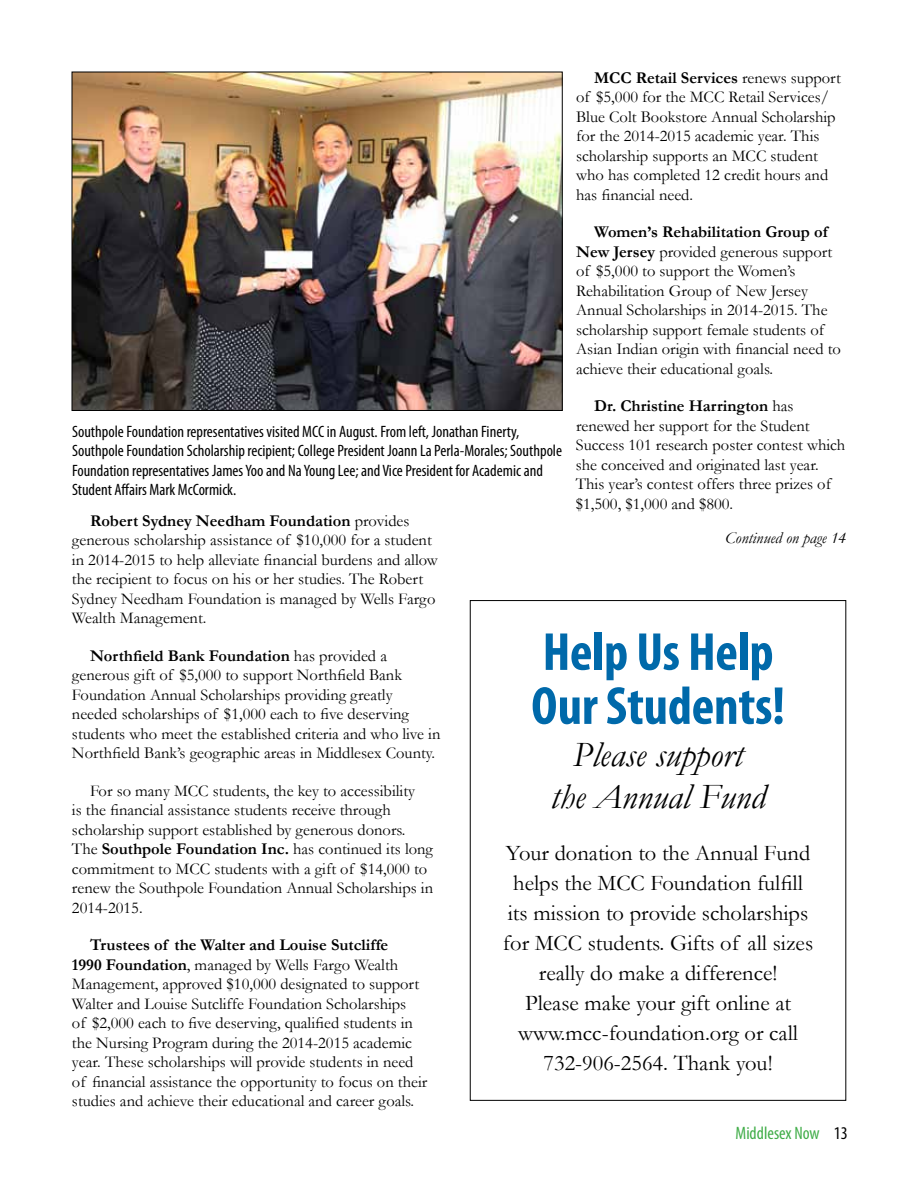
<style>
.page{position:relative;width:918px;height:1188px;background:#fff}
.page>*{position:absolute;margin:0;border:0;box-sizing:border-box;transform-origin:0 0}
.t1{font:700 condensed 54px/54px "Myriad Pro";letter-spacing:-.005em;color:#0069aa}
.t2{font:italic 36px/42px "Garamond";color:#000;text-align:center}
.t3{font:22.5px/30px "Garamond";color:#000;text-align:center}
.t4{font:condensed 18px "Myriad Pro";color:#41ad49}
.t5{font:16.5px/19.5px "Garamond";color:#000}
.t6{font:condensed 16.5px/19.5px "Myriad Pro";color:#000}
.t7{font:italic 16.5px "Garamond";color:#000}
.s1{font-weight:700}
.s2{color:#000}
</style>
<div class="page">
<img style="left:74px;top:74px;width:487px;height:335px">
<p class="t6" style="left:72px;top:421px;width:492px">Southpole Foundation representatives visited MCC in August. From left, Jonathan Finerty, Southpole Foundation Scholarship recipient; College President Joann La Perla-Morales; Southpole Foundation representatives James Yoo and Na Young Lee; and Vice President for Academic and Student Affairs Mark McCormick.</p>
<p class="t5" style="left:576px;top:68px;width:266px;text-indent:18px"><span class="s1">MCC Retail Services</span> renews support of $5,000 for the MCC Retail Services/ Blue Colt Bookstore Annual Scholarship for the 2014-2015 academic year. This scholarship supports an MCC student who has completed 12 credit hours and has financial need.</p>
<p class="t5" style="left:576px;top:222px;width:266px;text-indent:18px"><span class="s1">Women’s Rehabilitation Group of New Jersey</span> provided generous support of $5,000 to support the Women’s Rehabilitation Group of New Jersey Annual Scholarships in 2014-2015. The scholarship support female students of Asian Indian origin with financial need to achieve their educational goals.</p>
<p class="t5" style="left:576px;top:396px;width:271px;text-indent:18px"><span class="s1">Dr. Christine Harrington</span> has renewed her support for the Student Success 101 research poster contest which she conceived and originated last year.<br>This year’s contest offers three prizes of $1,500, $1,000 and $800.</p>
<p class="t5" style="left:72px;top:510px;width:367px;text-indent:18px"><span class="s1">Robert Sydney Needham Foundation</span> provides generous scholarship assistance of $10,000 for a student in 2014-2015 to help alleviate financial burdens and allow the recipient to focus on his or her studies. The Robert Sydney Needham Foundation is managed by Wells Fargo Wealth Management.</p>
<p class="t5" style="left:72px;top:645px;width:370px;text-indent:18px"><span class="s1">Northfield Bank Foundation</span> has provided a generous gift of $5,000 to support Northfield Bank Foundation Annual Scholarships providing greatly needed scholarships of $1,000 each to five deserving students who meet the established criteria and who live in Northfield Bank’s geographic areas in Middlesex County.</p>
<p class="t5" style="left:72px;top:781px;width:363px;text-indent:18px">For so many MCC students, the key to accessibility<br>is the financial assistance students receive through scholarship support established by generous donors.<br>The <span class="s1">Southpole Foundation Inc.</span> has continued its long commitment to MCC students with a gift of $14,000 to renew the Southpole Foundation Annual Scholarships in 2014-2015.</p>
<p class="t5" style="left:72px;top:935px;width:357px;text-indent:18px"><span class="s1">Trustees of the Walter and Louise Sutcliffe<br>1990 Foundation</span>, managed by Wells Fargo Wealth Management, approved $10,000 designated to support Walter and Louise Sutcliffe Foundation Scholarships<br>of $2,000 each to five deserving, qualified students in the Nursing Program during the 2014-2015 academic year. These scholarships will provide students in need of financial assistance the opportunity to focus on their studies and achieve their educational and career goals.</p>
<p class="t7" style="left:725px;top:528px;width:122px">Continued on page 14</p>
<h1 class="t1" style="left:531px;top:624px;width:255px">Help Us Help<br>Our Students!</h1>
<h2 class="t2" style="left:551px;top:733px;width:216px">Please support<br>the Annual Fund</h2>
<p class="t3" style="left:503px;top:838px;width:312px">Your donation to the Annual Fund helps the MCC Foundation fulfill its mission to provide scholarships for MCC students. Gifts of all sizes really do make a difference!<br>Please make your gift online at www.mcc-foundation.org or call<br>732-906-2564. Thank you!</p>
<p class="t4" style="left:736px;top:1122px;width:114px">Middlesex Now <span class="s2">13</span></p>
</div>
